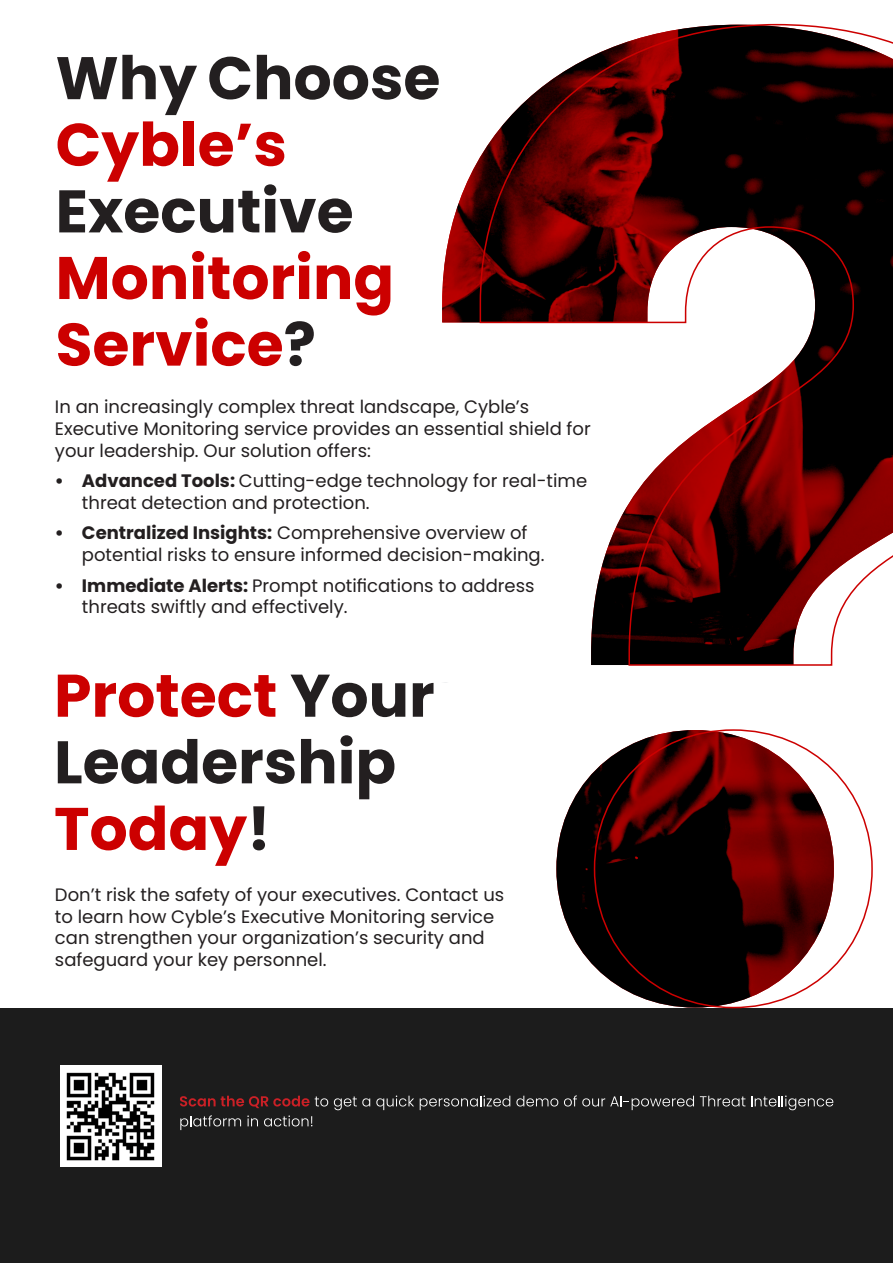
<style>
.page{position:relative;width:893px;height:1263px;background:#fff}
.page>*{position:absolute;margin:0;border:0;box-sizing:border-box;transform-origin:0 0}
.t1{font:700 60px/66.6px "Poppins";color:#231f20}
.t2{font:700 60px/66.6px "Poppins";color:#c00}
.t3{font:18px/21.6px "Poppins";color:#231f20}
.s1{color:#231f20}
.s2{font-weight:700}
.s3{color:#c00}
</style>
<div class="page">
<div style="left:0;top:1008px;width:893px;height:255px;background:#1c1c1c"></div>
<svg style="left:180px;top:1115px;width:61px;height:15px"></svg>
<svg style="left:247px;top:1115px;width:11px;height:11px"></svg>
<svg style="left:264px;top:1115px;width:48px;height:11px"></svg>
<svg style="left:180px;top:1096px;width:148px;height:12px"></svg>
<svg style="left:334px;top:1096px;width:36px;height:14px"></svg>
<svg style="left:376px;top:1095px;width:38px;height:15px"></svg>
<svg style="left:420px;top:1095px;width:90px;height:15px"></svg>
<svg style="left:516px;top:1096px;width:42px;height:10px"></svg>
<svg style="left:564px;top:1095px;width:130px;height:15px"></svg>
<svg style="left:700px;top:1096px;width:45px;height:10px"></svg>
<svg style="left:751px;top:1095px;width:82px;height:15px"></svg>
<div style="left:60px;top:1066px;width:101px;height:101px;background:#fff"></div>
<img style="left:66px;top:1072px;width:89px;height:89px">
<img style="left:442px;top:159px;width:37px;height:164px">
<svg style="left:479px;top:23px;width:414px;height:986px"></svg>
<h1 class="t1" style="left:56px;top:45px;width:386px">Why Choose</h1>
<h1 class="t2" style="left:56px;top:112px;width:233px">Cyble’s</h1>
<h1 class="t1" style="left:56px;top:178px;width:300px">Executive</h1>
<h1 class="t2" style="left:56px;top:245px;width:340px">Monitoring<br>Service<span class="s1">?</span></h1>
<p class="t3" style="left:55px;top:396px;width:537px">In an increasingly complex threat landscape, Cyble’s<br>Executive Monitoring service provides an essential shield for your leadership. Our solution offers:</p>
<p class="t3" style="left:82px;top:470px;width:507px;text-indent:-27px"><span class="s2">• Advanced Tools:</span> Cutting-edge technology for real-time threat detection and protection.</p>
<p class="t3" style="left:82px;top:522px;width:464px;text-indent:-27px"><span class="s2">• Centralized Insights:</span> Comprehensive overview of potential risks to ensure informed decision-making.</p>
<p class="t3" style="left:82px;top:575px;width:454px;text-indent:-27px"><span class="s2">• Immediate Alerts:</span> Prompt notifications to address threats swiftly and effectively.</p>
<h1 class="t1" style="left:54px;top:663px;width:382px"><span class="s3">Protect</span> Your<br>Leadership<br><span class="s3">Today</span>!</h1>
<p class="t3" style="left:55px;top:884px;width:451px">Don’t risk the safety of your executives. Contact us to learn how Cyble’s Executive Monitoring service can strengthen your organization’s security and safeguard your key personnel.</p>
</div>
